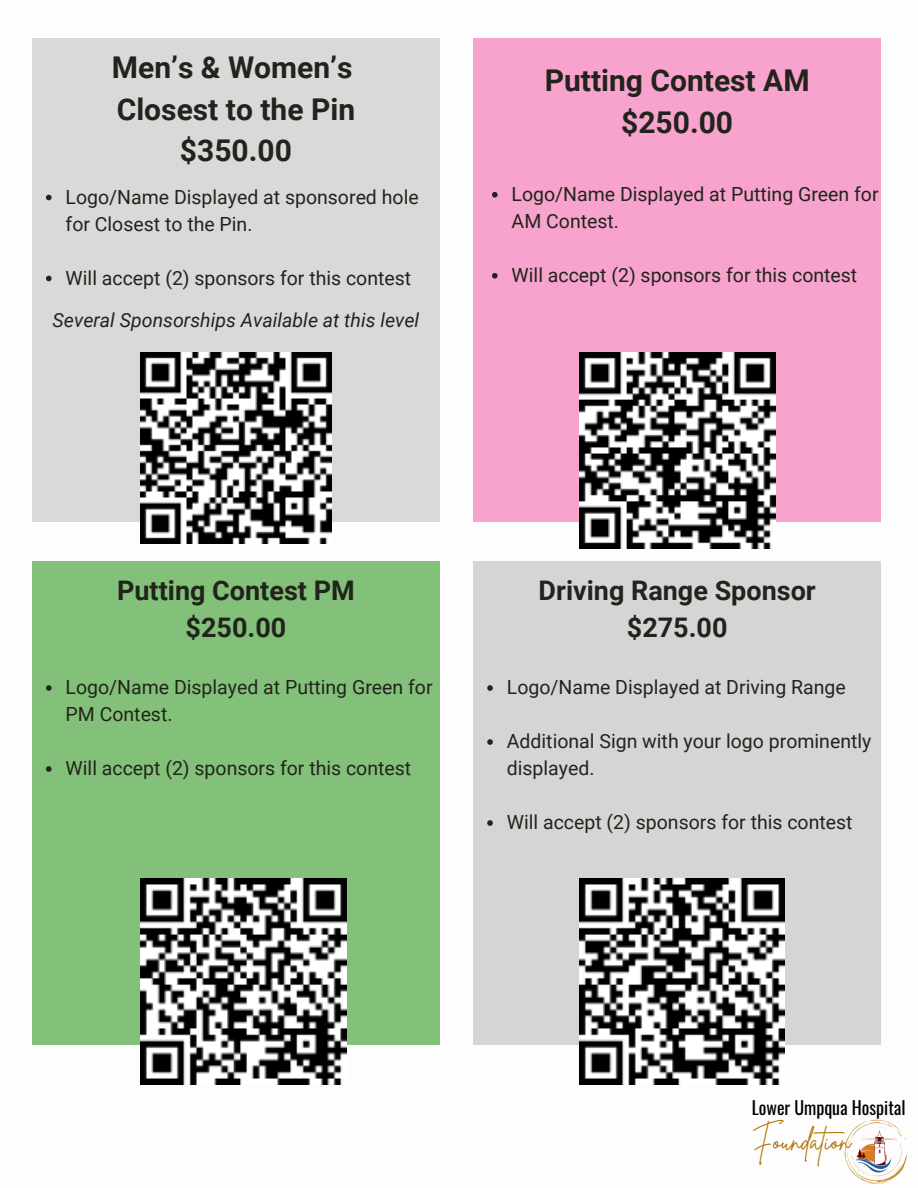
<style>
.page{position:relative;width:918px;height:1188px;background:#fff}
.page>*{position:absolute;margin:0;border:0;box-sizing:border-box;transform-origin:0 0}
.t1{font:700 30px/41.7px "Roboto";color:#22241c;text-align:center}
.t2{font:27.75px "Brittany Signature";color:#b27409}
.t3{font:700 27px/37.2px "Roboto";color:#22241c;text-align:center}
.t4{font:19.5px/27px "Roboto";color:#22241c}
.t5{font:italic 19.5px "Roboto";color:#22241c}
.t6{font:17.85px "Oswald";color:#000}
</style>
<div class="page">
<div style="left:32px;top:38px;width:407px;height:484px;background:#d9d9d9"></div>
<div style="left:32px;top:561px;width:407px;height:484px;background:#83c07a"></div>
<div style="left:474px;top:561px;width:407px;height:484px;background:#d5d5d5"></div>
<svg style="left:845px;top:1120px;width:62px;height:64px"></svg>
<img style="left:855px;top:1128px;width:43px;height:45px">
<img style="left:140px;top:352px;width:192px;height:191px">
<div style="left:474px;top:38px;width:407px;height:484px;background:#f7a3cd"></div>
<img style="left:579px;top:352px;width:197px;height:197px">
<img style="left:140px;top:878px;width:206px;height:206px">
<img style="left:579px;top:878px;width:206px;height:206px">
<svg style="left:46px;top:195px;width:6px;height:5px"></svg>
<svg style="left:46px;top:276px;width:6px;height:5px"></svg>
<svg style="left:492px;top:192px;width:6px;height:6px"></svg>
<svg style="left:492px;top:273px;width:6px;height:6px"></svg>
<svg style="left:46px;top:685px;width:6px;height:6px"></svg>
<svg style="left:46px;top:766px;width:6px;height:6px"></svg>
<svg style="left:487px;top:685px;width:6px;height:6px"></svg>
<svg style="left:487px;top:739px;width:6px;height:6px"></svg>
<svg style="left:487px;top:820px;width:6px;height:6px"></svg>
<p class="t1" style="left:112px;top:47px;width:245px">Men’s &amp; Women’s<br>Closest to the Pin $350.00</p>
<p class="t4" style="left:66px;top:184px;width:355px">Logo/Name Displayed at sponsored hole for Closest to the Pin.</p>
<p class="t4" style="left:66px;top:265px;width:347px">Will accept (2) sponsors for this contest</p>
<h2 class="t5" style="left:53px;top:309px;width:368px">Several Sponsorships Available at this level</h2>
<h1 class="t1" style="left:545px;top:60px;width:266px">Putting Contest AM $250.00</h1>
<p class="t4" style="left:512px;top:181px;width:369px">Logo/Name Displayed at Putting Green for<br>AM Contest.</p>
<p class="t4" style="left:512px;top:262px;width:347px">Will accept (2) sponsors for this contest</p>
<p class="t3" style="left:117px;top:572px;width:239px">Putting Contest PM $250.00</p>
<h1 class="t4" style="left:66px;top:674px;width:369px">Logo/Name Displayed at Putting Green for<br>PM Contest.</h1>
<p class="t4" style="left:66px;top:755px;width:347px">Will accept (2) sponsors for this contest</p>
<p class="t3" style="left:539px;top:572px;width:279px">Driving Range Sponsor $275.00</p>
<p class="t4" style="left:507px;top:674px;width:340px">Logo/Name Displayed at Driving Range</p>
<p class="t4" style="left:507px;top:728px;width:366px">Additional Sign with your logo prominently displayed.</p>
<p class="t4" style="left:507px;top:809px;width:347px">Will accept (2) sponsors for this contest</p>
<h1 class="t6" style="left:752px;top:1094px;width:155px">Lower Umpqua Hospital</h1>
<p class="t2" style="left:752px;top:1123px;width:102px">Foundation</p>
</div>
